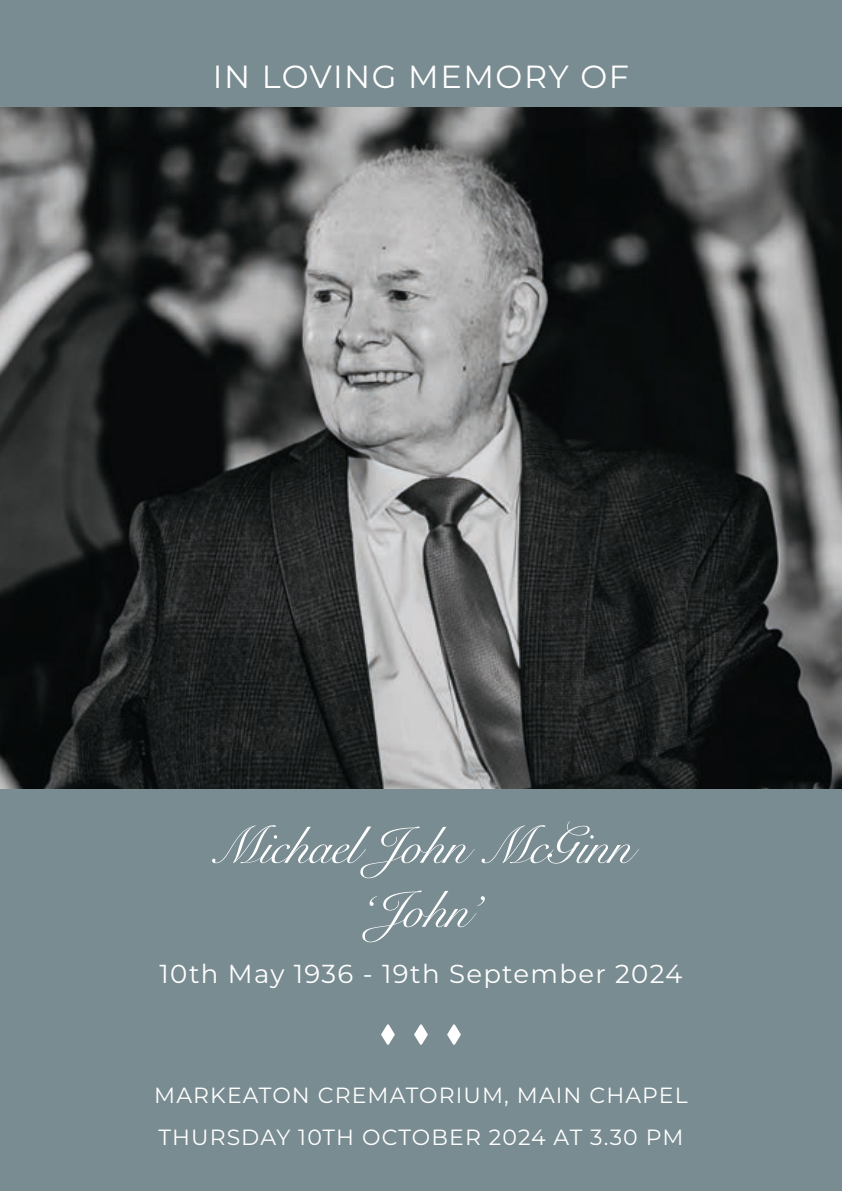
<style>
.page{position:relative;width:842px;height:1191px;background:#798c91}
.page>*{position:absolute;margin:0;border:0;box-sizing:border-box;transform-origin:0 0}
.t1{font:52px/64px "Snell Roundhand";letter-spacing:-.02em;color:#fff;text-align:center}
.t2{font:32px "Montserrat";letter-spacing:.05em;color:#fff}
.t3{font:26px "Montserrat";letter-spacing:.05em;color:#fff}
.t4{font:22px/42px "Montserrat";letter-spacing:.05em;color:#fff}
</style>
<div class="page">
<img style="left:0;top:108px;width:842px;height:680px">
<svg style="left:381px;top:1024px;width:80px;height:20px"></svg>
<h2 class="t2" style="left:213px;top:54px;width:418px">IN LOVING MEMORY OF</h2>
<h1 class="t1" style="left:209px;top:814px;width:425px">Michael John McGinn ‘John’</h1>
<p class="t3" style="left:160px;top:955px;width:524px">10th May 1936 - 19th September 2024</p>
<p class="t4" style="left:154px;top:1073px;width:535px">MARKEATON CREMATORIUM, MAIN CHAPEL<br>THURSDAY 10TH OCTOBER 2024 AT 3.30 PM</p>
</div>
